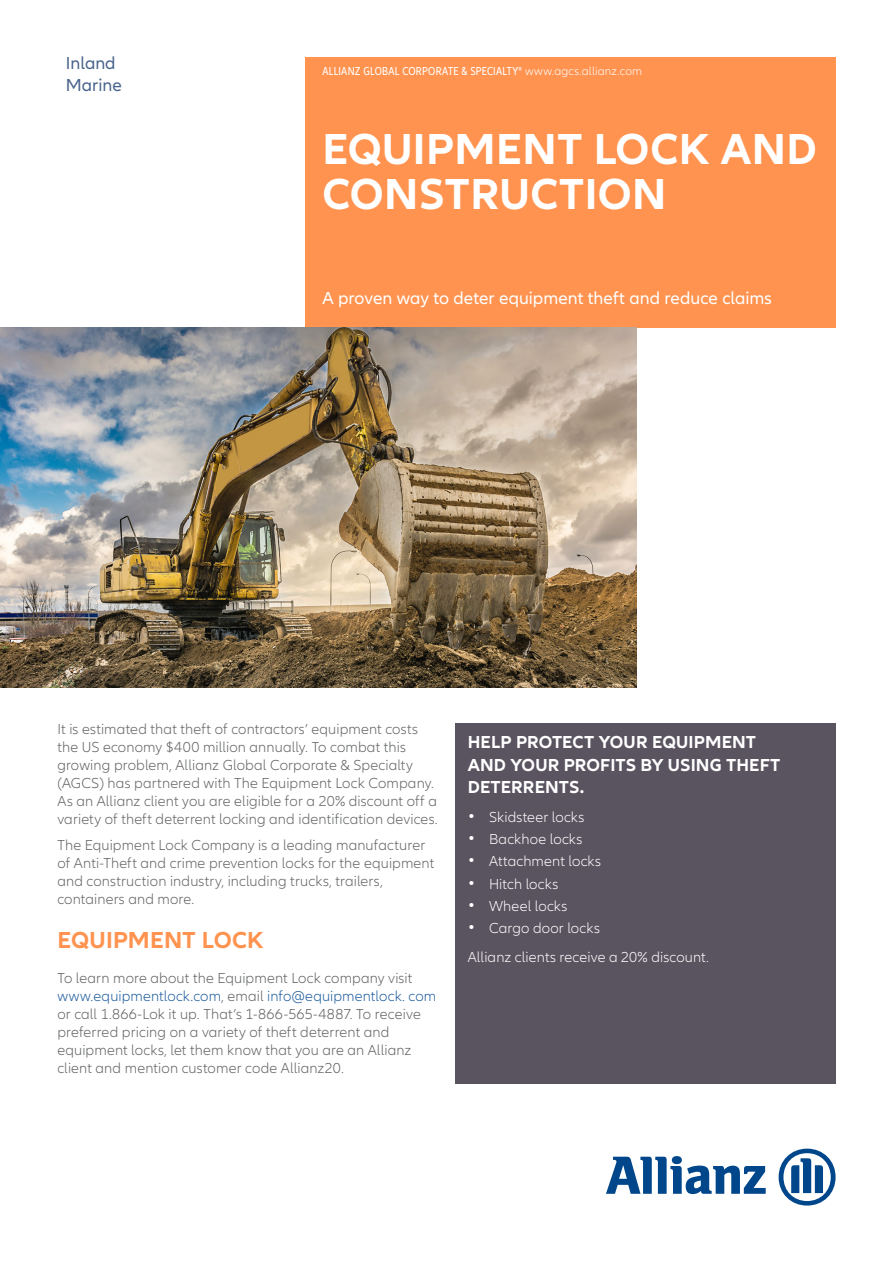
<style>
.page{position:relative;width:893px;height:1263px;background:#fff}
.page>*{position:absolute;margin:0;border:0;box-sizing:border-box;transform-origin:0 0}
.t1{font:700 45px/45px "Allianz Neo";letter-spacing:.01em;color:#fff}
.t2{font:700 24px "Allianz Neo";letter-spacing:.01em;color:#ff934f}
.t3{font:700 18px/22.5px "Allianz Neo";letter-spacing:.005em;color:#fff}
.t4{font:18px "Allianz Neo";color:#fff}
.t5{font:18px/21.6px "Allianz Neo";color:#49648c}
.t6{font:300 15px/18px "Allianz Neo";letter-spacing:.01em;color:#636466}
.t7{font:300 15px/28.7px "Allianz Neo";letter-spacing:.01em;color:#fff}
.t8{font:condensed 12px "Allianz Neo";letter-spacing:.025em;color:#fff}
.s1{font-weight:300;font-stretch:normal}
.s2{color:#215e9e}
.s3{font-weight:400;font-size:18px}
</style>
<div class="page">
<svg style="left:606px;top:1156px;width:160px;height:38px"></svg>
<svg style="left:779px;top:1148px;width:57px;height:57px"></svg>
<div style="left:305px;top:57px;width:531px;height:270px;background:#ff934f"></div>
<img style="left:0;top:327px;width:637px;height:360px">
<div style="left:455px;top:723px;width:381px;height:360px;background:#5a5360"></div>
<p class="t5" style="left:66px;top:53px;width:57px">Inland<br>Marine</p>
<p class="t8" style="left:322px;top:65px;width:321px">ALLIANZ GLOBAL CORPORATE &amp; SPECIALTY® <span class="s1">www.agcs.allianz.com</span></p>
<h1 class="t1" style="left:322px;top:127px;width:496px">EQUIPMENT LOCK AND<br>CONSTRUCTION</h1>
<p class="t4" style="left:322px;top:288px;width:451px">A proven way to deter equipment theft and reduce claims</p>
<p class="t6" style="left:57px;top:720px;width:382px">It is estimated that theft of contractors’ equipment costs the US economy $400 million annually. To combat this growing problem, Allianz Global Corporate &amp; Specialty (AGCS) has partnered with The Equipment Lock Company.<br>As an Allianz client you are eligible for a 20% discount off a variety of theft deterrent locking and identification devices.</p>
<p class="t6" style="left:57px;top:836px;width:378px">The Equipment Lock Company is a leading manufacturer of Anti-Theft and crime prevention locks for the equipment and construction industry, including trucks, trailers, containers and more.</p>
<h2 class="t2" style="left:57px;top:926px;width:208px">EQUIPMENT LOCK</h2>
<p class="t6" style="left:57px;top:969px;width:380px">To learn more about the Equipment Lock company visit <span class="s2">www.equipmentlock.com</span>, email <span class="s2">info@equipmentlock. com </span>or call 1.866-Lok it up. That’s 1-866-565-4887. To receive preferred pricing on a variety of theft deterrent and equipment locks, let them know that you are an Allianz client and mention customer code Allianz20.</p>
<p class="t3" style="left:468px;top:731px;width:314px">HELP PROTECT YOUR EQUIPMENT<br>AND YOUR PROFITS BY USING THEFT<br>DETERRENTS.</p>
<p class="t7" style="left:468px;top:803px;width:118px"><span class="s3">•</span> Skidsteer locks</p>
<p class="t7" style="left:468px;top:825px;width:116px"><span class="s3">•</span> Backhoe locks</p>
<p class="t7" style="left:468px;top:847px;width:135px"><span class="s3">•</span> Attachment locks</p>
<p class="t7" style="left:468px;top:870px;width:92px"><span class="s3">•</span> Hitch locks</p>
<p class="t7" style="left:468px;top:892px;width:101px"><span class="s3">•</span> Wheel locks</p>
<p class="t7" style="left:468px;top:914px;width:243px"><span class="s3">•</span> Cargo door locks<br>Allianz clients receive a 20% discount.</p>
</div>
